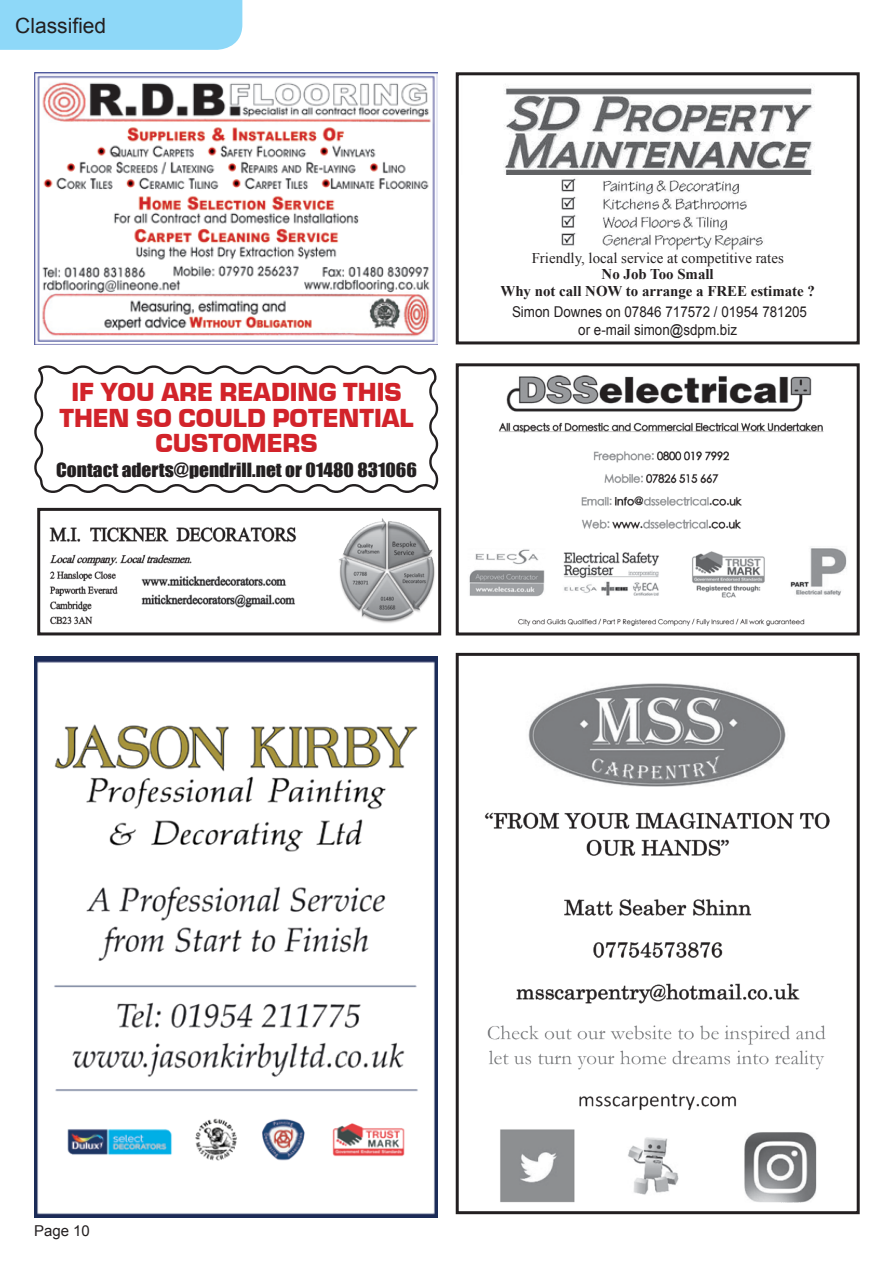
<style>
.page{position:relative;width:893px;height:1263px;background:#fff}
.page>*{position:absolute;margin:0;border:0;box-sizing:border-box;transform-origin:0 0}
.t1{font:900 27px/25.5px "Eurostar";color:#d2232a;text-align:center}
.t2{font:21px "Arial";color:#231f20}
.t3{font:18px "Impact";color:#231f20;scale:1.08 1}
.t4{font:15px "Arial";color:#231f20}
.t5{font:14.85px/17.9px "Arial";color:#231f20;text-align:center;scale:.9 1}
.t6{font:700 14.85px/16.4px "Times New Roman";color:#231f20;text-align:center}
.t7{font:14.85px "Times New Roman";color:#231f20}
</style>
<div class="page">
<img style="left:469px;top:375px;width:378px;height:251px">
<div style="left:456px;top:363px;width:404px;height:272px;border:3px solid #231f20"></div>
<div style="left:0;top:0;width:242px;height:50px;background:#8ed8f8"></div>
<img style="left:484px;top:683px;width:346px;height:520px">
<div style="left:456px;top:653px;width:404px;height:561px;border:3px solid #231f20"></div>
<img style="left:34px;top:657px;width:404px;height:561px">
<img style="left:34px;top:72px;width:404px;height:272px">
<img style="left:49px;top:518px;width:386px;height:107px">
<div style="left:37px;top:508px;width:404px;height:127px;border:3px solid #231f20"></div>
<svg style="left:34px;top:365px;width:404px;height:128px"></svg>
<img style="left:503px;top:84px;width:312px;height:91px">
<img style="left:561px;top:178px;width:202px;height:72px">
<div style="left:456px;top:72px;width:404px;height:272px;border:3px solid #231f20"></div>
<h2 class="t2" style="left:15px;top:12px;width:93px">Classified</h2>
<h1 class="t1" style="left:59px;top:379px;width:356px">IF YOU ARE READING THIS<br>THEN SO COULD POTENTIAL<br>CUSTOMERS</h1>
<p class="t3" style="left:56px;top:456px;width:336px">Contact aderts@pendrill.net or 01480 831066</p>
<p class="t7" style="left:532px;top:248px;width:254px">Friendly, local service at competitive rates</p>
<p class="t6" style="left:500px;top:266px;width:316px">No Job Too Small<br>Why not call NOW to arrange a FREE estimate ?</p>
<p class="t5" style="left:512px;top:303px;width:329px">Simon Downes on 07846 717572 / 01954 781205 or e-mail simon@sdpm.biz</p>
<p class="t4" style="left:34px;top:1220px;width:57px">Page 10</p>
</div>
